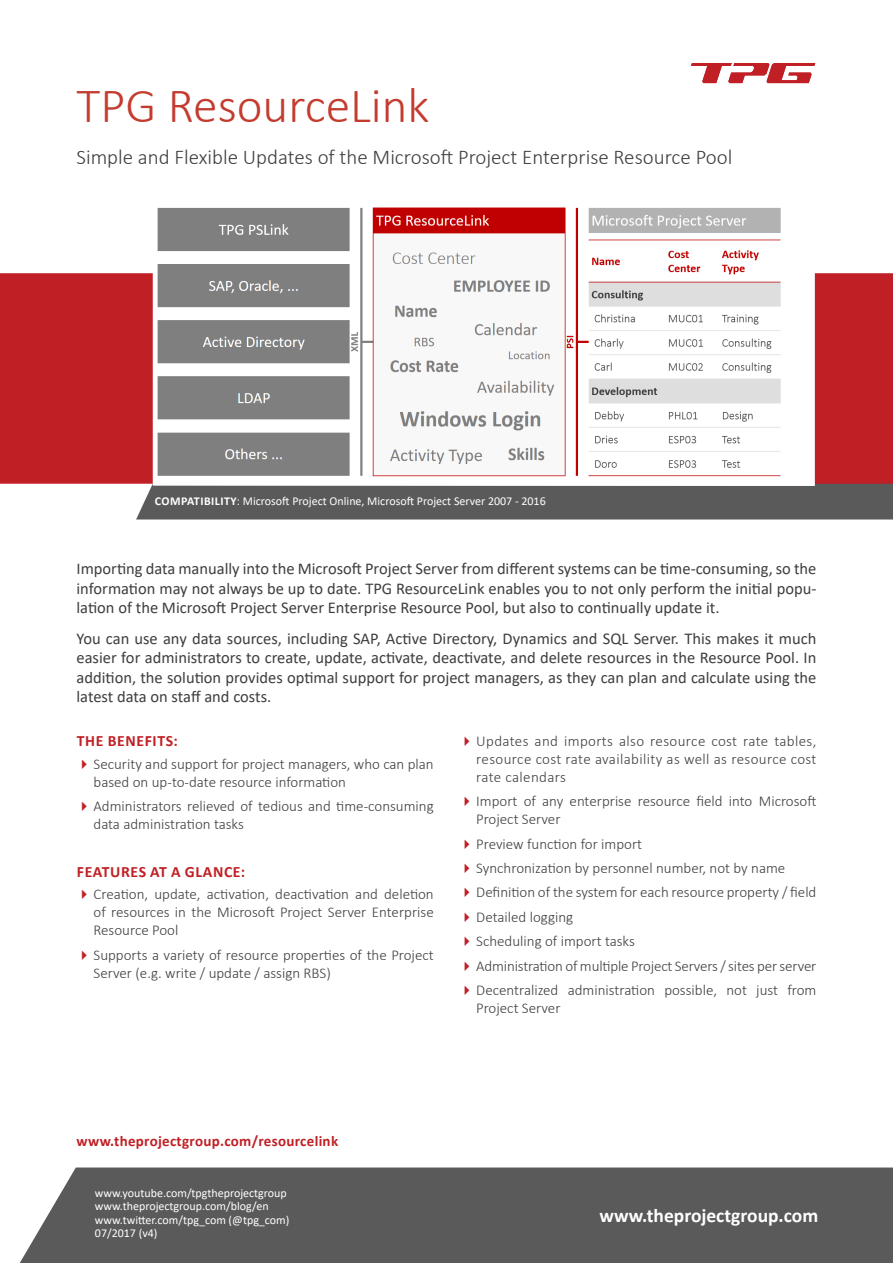
<style>
.page{position:relative;width:893px;height:1263px;background:#fff}
.page>*{position:absolute;margin:0;border:0;box-sizing:border-box;transform-origin:0 0}
.HL_rot{font:300 49.5px "Calibri";color:#c43b2f}
.HL_sub{font:300 21px "Calibri";color:#3e3e3f}
.t1{font:700 19.5px "Calibri";color:#fff}
.intro{font:16.5px/19.5px "Calibri";color:#3e3e3f;text-align:justify}
.subhead_klein{font:700 15.75px "Calibri";letter-spacing:.04em;color:#c02025}
.t2{font:300 15px/18px "Calibri";color:#3e3e3f}
.url{font:700 15px "Calibri";letter-spacing:.02em;color:#c02025}
.bu{font:12px/13.5px "Calibri";color:#fff}
.s1{font-weight:700}
</style>
<div class="page">
<div style="left:20px;top:1167px;width:873px;height:96px;background:#595a59"></div>
<div style="left:136px;top:484px;width:757px;height:35px;background:#595a59"></div>
<div style="left:0;top:273px;width:893px;height:211px;background:#c02025"></div>
<img style="left:153px;top:207px;width:662px;height:279px">
<svg style="left:691px;top:63px;width:124px;height:20px"></svg>
<p class="HL_rot" style="left:77px;top:75px;width:354px">TPG ResourceLink</p>
<p class="HL_sub" style="left:77px;top:144px;width:657px">Simple and Flexible Updates of the Microsoft Project Enterprise Resource Pool</p>
<p class="bu" style="left:155px;top:494px;width:392px"><span class="s1">COMPATIBILITY</span>: Microsoft Project Online, Microsoft Project Server 2007 - 2016</p>
<p class="intro" style="left:77px;top:559px;width:741px">Importing data manually into the Microsoft Project Server from different systems can be time-consuming, so the information may not always be up to date. TPG ResourceLink enables you to not only perform the initial popu&shy;lation of the Microsoft Project Server Enterprise Resource Pool, but also to continually update it.</p>
<p class="intro" style="left:77px;top:628px;width:741px">You can use any data sources, including SAP, Active Directory, Dynamics and SQL Server. This makes it much easier for administrators to create, update, activate, deactivate, and delete resources in the Resource Pool. In addition, the solution provides optimal support for project managers, as they can plan and calculate using the latest data on staff and costs.</p>
<p class="t2" style="left:476px;top:732px;width:342px;text-align:justify">Updates and imports also resource cost rate tables, resource cost rate availability as well as resource cost rate calendars</p>
<p class="t2" style="left:476px;top:792px;width:342px">Import of any enterprise resource field into Microsoft<br>Project Server</p>
<p class="t2" style="left:476px;top:834px;width:167px">Preview function for import</p>
<p class="t2" style="left:476px;top:859px;width:311px">Synchronization by personnel number, not by name</p>
<p class="t2" style="left:476px;top:883px;width:342px">Definition of the system for each resource property / field</p>
<p class="t2" style="left:476px;top:908px;width:98px">Detailed logging</p>
<p class="t2" style="left:476px;top:932px;width:160px">Scheduling of import tasks</p>
<p class="t2" style="left:476px;top:956px;width:342px">Administration of multiple Project Servers / sites per server</p>
<p class="t2" style="left:476px;top:981px;width:342px">Decentralized administration possible, not just from<br>Project Server</p>
<p class="subhead_klein" style="left:77px;top:730px;width:102px">THE BENEFITS:</p>
<p class="t2" style="left:94px;top:754px;width:342px">Security and support for project managers, who can plan based on up-to-date resource information</p>
<p class="t2" style="left:94px;top:797px;width:342px">Administrators relieved of tedious and time-consuming data administration tasks</p>
<p class="subhead_klein" style="left:77px;top:861px;width:170px">FEATURES AT A GLANCE:</p>
<p class="t2" style="left:94px;top:885px;width:342px;text-align:justify">Creation, update, activation, deactivation and deletion of resources in the Microsoft Project Server Enterprise Resource Pool</p>
<p class="t2" style="left:94px;top:946px;width:342px">Supports a variety of resource properties of the Project<br>Server (e.g. write / update / assign RBS)</p>
<p class="url" style="left:77px;top:1131px;width:263px">www.theprojectgroup.com/resourcelink</p>
<p class="bu" style="left:95px;top:1185px;width:196px">www.youtube.com/tpgtheprojectgroup www.theprojectgroup.com/blog/en www.twitter.com/tpg_com (@tpg_com)<br>07/2017 (v4)</p>
<h3 class="t1" style="left:599px;top:1202px;width:220px">www.theprojectgroup.com</h3>
</div>
